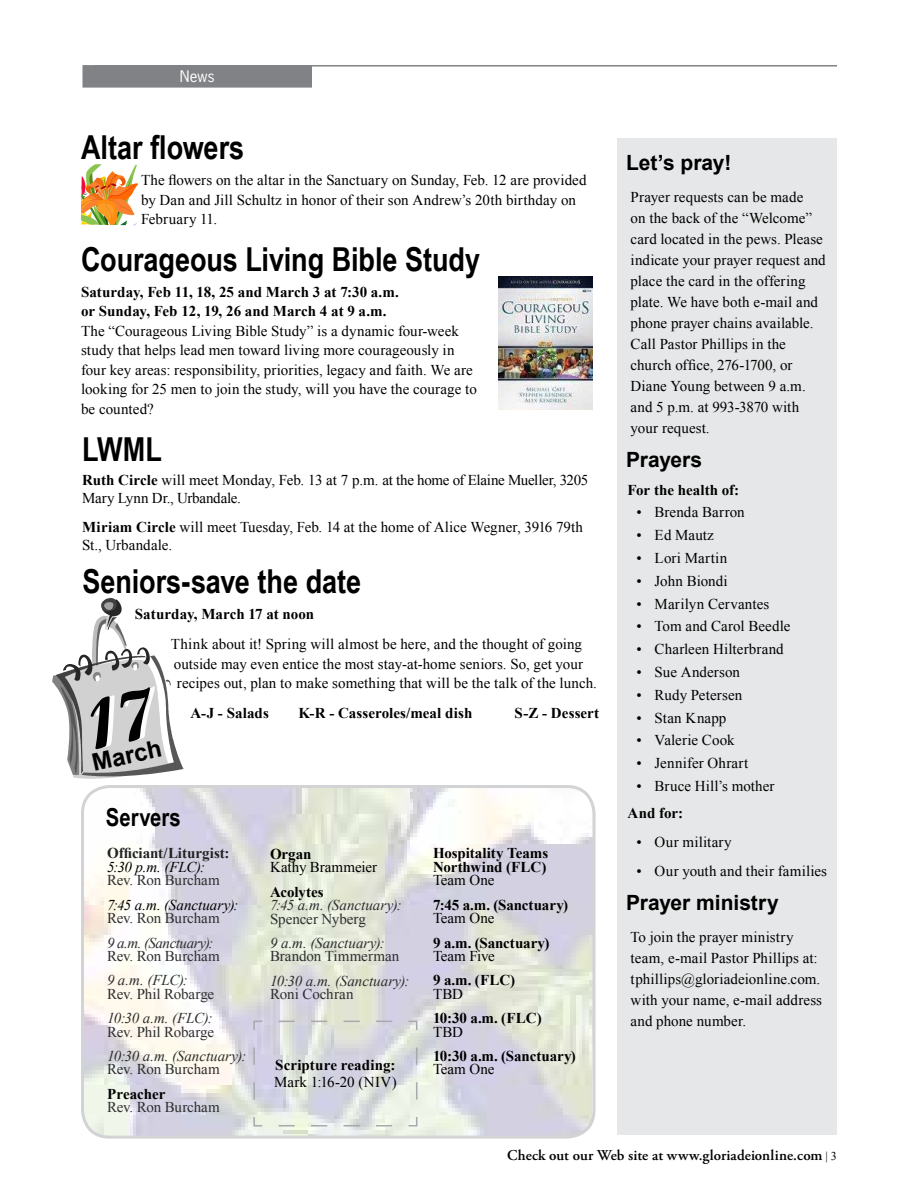
<style>
.page{position:relative;width:918px;height:1188px;background:#fff}
.page>*{position:absolute;margin:0;border:0;box-sizing:border-box;transform-origin:0 0}
.t1{font:700 33px "Arial Narrow";color:#000}
.t2{font:700 24.75px "Arial Narrow";color:#000}
.t3{font:700 24px "Arial";color:#000}
.t4{font:700 21px "Arial";color:#000}
.t5{font:15px/21px "Times New Roman";letter-spacing:.005em;color:#000}
.t6{font:700 15px/13.5px "Times New Roman";color:#000}
.t7{font:15px "Times New Roman";letter-spacing:-.01em;color:#2e2e2f}
.t8{font:italic 15px "Times New Roman";color:#2e2e2f}
.t9{font:600 15px "Adobe Garamond Pro";letter-spacing:.005em;color:#000}
.t10{font:italic 15px "Times New Roman";color:#000}
.t11{font:700 15px "Times New Roman";color:#222223}
.t12{font:italic 15px "Times New Roman";letter-spacing:-.03em;color:#2e2e2f}
.t13{font:15px "Times New Roman";letter-spacing:-.02em;color:#000}
.t14{font:15px "News Gothic Std";color:#fff}
.s1{font-weight:700}
.s2{font-family:"Times New Roman";font-weight:400;font-size:12px}
</style>
<div class="page">
<hr style="left:94px;top:65px;width:743px;height:2px;background:#808285">
<div style="left:83px;top:66px;width:228px;height:21px;background:#808285"></div>
<div style="left:82px;top:65px;width:230px;height:23px;border:2px solid #808285"></div>
<img style="left:81px;top:164px;width:58px;height:61px">
<img style="left:82px;top:789px;width:510px;height:346px">
<div style="left:81px;top:785px;width:515px;height:354px;border:3px solid #d1d3d4;border-radius:27px"></div>
<div style="left:617px;top:138px;width:220px;height:997px;background:#e6e7e8"></div>
<svg style="left:253px;top:1020px;width:165px;height:107px;background:#dadcdf"></svg>
<img style="left:498px;top:276px;width:95px;height:133px">
<svg style="left:52px;top:598px;width:132px;height:181px"></svg>
<p class="t14" style="left:180px;top:67px;width:36px">News</p>
<h1 class="t1" style="left:81px;top:122px;width:165px">Altar flowers</h1>
<p class="t5" style="left:141px;top:170px;width:447px;line-height:19.5px">The flowers on the altar in the Sanctuary on Sunday, Feb. 12 are provided by Dan and Jill Schultz in honor of their son Andrew’s 20th birthday on<br>February 11.</p>
<h1 class="t1" style="left:81px;top:234px;width:401px">Courageous Living Bible Study</h1>
<p class="t6" style="left:81px;top:282px;width:319px;line-height:19.5px">Saturday, Feb 11, 18, 25 and March 3 at 7:30 a.m. or Sunday, Feb 12, 19, 26 and March 4 at 9 a.m.</p>
<p class="t5" style="left:81px;top:321px;width:397px;line-height:19.5px">The “Courageous Living Bible Study” is a dynamic four-week study that helps lead men toward living more courageously in four key areas: responsibility, priorities, legacy and faith. We are looking for 25 men to join the study, will you have the courage to be counted?</p>
<h1 class="t1" style="left:82px;top:424px;width:81px">LWML</h1>
<p class="t5" style="left:82px;top:471px;width:508px;line-height:18px"><span class="s1">Ruth Circle</span> will meet Monday, Feb. 13 at 7 p.m. at the home of Elaine Mueller, 3205<br>Mary Lynn Dr., Urbandale.</p>
<p class="t5" style="left:82px;top:518px;width:503px;line-height:18px"><span class="s1">Miriam Circle</span> will meet Tuesday, Feb. 14 at the home of Alice Wegner, 3916 79th<br>St., Urbandale.</p>
<h1 class="t1" style="left:82px;top:556px;width:280px">Seniors-save the date</h1>
<p class="t6" style="left:135px;top:607px;width:181px">Saturday, March 17 at noon</p>
<p class="t5" style="left:171px;top:634px;width:428px;line-height:19.5px">Think about it! Spring will almost be here, and the thought of going outside may even entice the most stay-at-home seniors. So, get your recipes out, plan to make something that will be the talk of the lunch.</p>
<p class="t6" style="left:190px;top:706px;width:80px">A-J - Salads</p>
<p class="t6" style="left:298px;top:706px;width:175px">K-R - Casseroles/meal dish</p>
<p class="t6" style="left:514px;top:706px;width:86px">S-Z - Dessert</p>
<h3 class="t3" style="left:89px;top:747px;width:72px;rotate:-12deg">March</h3>
<h2 class="t2" style="left:106px;top:798px;width:76px">Servers</h2>
<p class="t11" style="left:107px;top:843px;width:124px">Officiant/Liturgist:</p>
<p class="t10" style="left:107px;top:857px;width:100px">5:30 p.m. (FLC):</p>
<p class="t7" style="left:107px;top:870px;width:114px">Rev. Ron Burcham</p>
<p class="t10" style="left:107px;top:894px;width:133px">7:45 a.m. (Sanctuary):</p>
<p class="t7" style="left:107px;top:908px;width:114px">Rev. Ron Burcham</p>
<p class="t12" style="left:107px;top:932px;width:108px">9 a.m. (Sanctuary):</p>
<p class="t7" style="left:107px;top:946px;width:114px">Rev. Ron Burcham</p>
<p class="t8" style="left:107px;top:970px;width:82px">9 a.m. (FLC):</p>
<p class="t7" style="left:107px;top:984px;width:109px">Rev. Phil Robarge</p>
<p class="t8" style="left:107px;top:1008px;width:107px">10:30 a.m. (FLC):</p>
<p class="t7" style="left:107px;top:1022px;width:109px">Rev. Phil Robarge</p>
<p class="t8" style="left:107px;top:1046px;width:141px">10:30 a.m. (Sanctuary):</p>
<p class="t7" style="left:107px;top:1059px;width:114px">Rev. Ron Burcham</p>
<p class="t6" style="left:107px;top:1087px;width:60px">Preacher</p>
<p class="t7" style="left:107px;top:1097px;width:114px">Rev. Ron Burcham</p>
<p class="t6" style="left:433px;top:846px;width:117px">Hospitality Teams<br>Northwind (FLC)</p>
<p class="t5" style="left:433px;top:870px;width:63px">Team One</p>
<p class="t6" style="left:433px;top:898px;width:137px">7:45 a.m. (Sanctuary)</p>
<p class="t5" style="left:433px;top:908px;width:63px">Team One</p>
<p class="t6" style="left:433px;top:935px;width:118px">9 a.m. (Sanctuary)</p>
<p class="t13" style="left:433px;top:946px;width:63px">Team Five</p>
<p class="t6" style="left:433px;top:973px;width:84px">9 a.m. (FLC)</p>
<p class="t5" style="left:433px;top:983px;width:31px">TBD</p>
<p class="t6" style="left:433px;top:1011px;width:110px">10:30 a.m. (FLC)</p>
<p class="t5" style="left:433px;top:1021px;width:31px">TBD</p>
<p class="t6" style="left:433px;top:1049px;width:144px">10:30 a.m. (Sanctuary)</p>
<p class="t6" style="left:270px;top:847px;width:43px">Organ</p>
<p class="t5" style="left:270px;top:856px;width:109px">Kathy Brammeier</p>
<p class="t6" style="left:270px;top:884px;width:55px">Acolytes</p>
<p class="t8" style="left:270px;top:895px;width:133px">7:45 a.m. (Sanctuary):</p>
<p class="t7" style="left:270px;top:908px;width:97px">Spencer Nyberg</p>
<p class="t8" style="left:270px;top:932px;width:116px">9 a.m. (Sanctuary):</p>
<p class="t7" style="left:270px;top:946px;width:131px">Brandon Timmerman</p>
<p class="t8" style="left:270px;top:970px;width:141px">10:30 a.m. (Sanctuary):</p>
<p class="t7" style="left:270px;top:984px;width:85px">Roni Cochran</p>
<p class="t6" style="left:275px;top:1058px;width:122px">Scripture reading:</p>
<p class="t5" style="left:433px;top:1059px;width:63px">Team One</p>
<p class="t5" style="left:274px;top:1071px;width:124px">Mark 1:16-20 (NIV)</p>
<h3 class="t4" style="left:626px;top:149px;width:107px">Let’s pray!</h3>
<p class="t5" style="left:631px;top:186px;width:197px">Prayer requests can be made<br>on the back of the “Welcome” card located in the pews. Please indicate your prayer request and place the card in the offering plate. We have both e-mail and phone prayer chains available.<br>Call Pastor Phillips in the church office, 276-1700, or<br>Diane Young between 9 a.m. and 5 p.m. at 993-3870 with your request.</p>
<h3 class="t4" style="left:626px;top:446px;width:78px">Prayers</h3>
<p class="t6" style="left:628px;top:483px;width:113px">For the health of:</p>
<p class="t5" style="left:637px;top:502px;width:110px">• Brenda Barron</p>
<p class="t5" style="left:637px;top:525px;width:79px">• Ed Mautz</p>
<p class="t5" style="left:637px;top:547px;width:92px">• Lori Martin</p>
<p class="t5" style="left:637px;top:570px;width:92px">• John Biondi</p>
<p class="t5" style="left:637px;top:593px;width:134px">• Marilyn Cervantes</p>
<p class="t5" style="left:637px;top:616px;width:155px">• Tom and Carol Beedle</p>
<p class="t5" style="left:637px;top:639px;width:149px">• Charleen Hilterbrand</p>
<p class="t5" style="left:637px;top:661px;width:105px">• Sue Anderson</p>
<p class="t5" style="left:637px;top:684px;width:107px">• Rudy Petersen</p>
<p class="t5" style="left:637px;top:707px;width:91px">• Stan Knapp</p>
<p class="t5" style="left:637px;top:730px;width:99px">• Valerie Cook</p>
<p class="t5" style="left:637px;top:753px;width:113px">• Jennifer Ohrart</p>
<p class="t5" style="left:637px;top:775px;width:139px">• Bruce Hill’s mother</p>
<p class="t6" style="left:628px;top:806px;width:57px">And for:</p>
<p class="t5" style="left:637px;top:831px;width:97px">• Our military</p>
<p class="t5" style="left:637px;top:860px;width:192px">• Our youth and their families</p>
<h3 class="t4" style="left:626px;top:889px;width:154px">Prayer ministry</h3>
<p class="t5" style="left:631px;top:926px;width:193px">To join the prayer ministry team, e-mail Pastor Phillips at: tphillips@gloriadeionline.com. with your name, e-mail address and phone number.</p>
<p class="t9" style="left:507px;top:1147px;width:331px">Check out our Web site at www.gloriadeionline.com <span class="s2">| 3</span></p>
</div>
